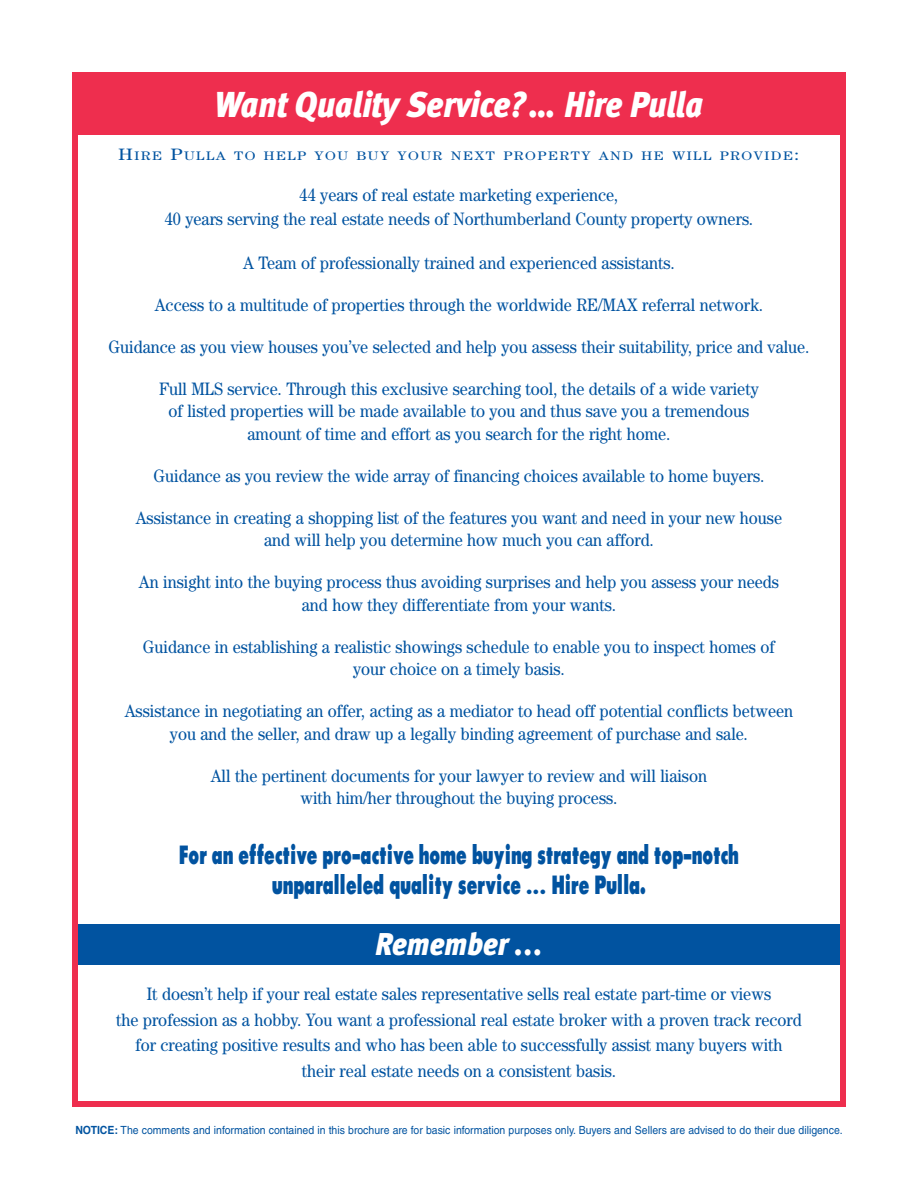
<style>
.page{position:relative;width:918px;height:1188px;background:#fff}
.page>*{position:absolute;margin:0;border:0;box-sizing:border-box;transform-origin:0 0}
.t1{font:italic 36px "Meta Black LF";color:#fff;scale:.9 1}
.t2{font:italic 31.5px "Meta Black LF";color:#fff;scale:.9 1}
.t3{font:800 23.25px/29.2px "Futura";letter-spacing:-.025em;color:#0153a0;text-align:center;scale:.65 1}
.t4{font:18px/22.5px "Century";color:#0153a0;text-align:center;scale:.9 1}
.t5{font:12.3px "Century";letter-spacing:.1em;color:#0153a0;scale:1.2 1}
.t6{font:11.25px "Helvetica";color:#0153a0;scale:.93 1}
.s1{font-size:16.5px}
.s2{font-size:15px}
.s3{font-weight:700}
</style>
<div class="page">
<div style="left:72px;top:924px;width:774px;height:40px;background:#0153a0"></div>
<div style="left:72px;top:73px;width:774px;height:1034px;border:6px solid #ee2e4e"></div>
<div style="left:72px;top:72px;width:774px;height:63px;background:#ee2e4e"></div>
<h1 class="t1" style="left:215px;top:91px;width:544px">Want Quality Service?… Hire Pulla</h1>
<p class="t5" style="left:119px;top:151px;width:569px"><span class="s1">H</span>IRE <span class="s1">P</span>ULLA TO HELP YOU BUY YOUR NEXT PROPERTY AND HE WILL PROVIDE<span class="s1">:</span></p>
<p class="t4" style="left:165px;top:185px;width:655px;line-height:24px">44 years of real estate marketing experience,<br>40 years serving the real estate needs of Northumberland County property owners.</p>
<p class="t4" style="left:243px;top:253px;width:481px">A Team of professionally trained and experienced assistants.</p>
<p class="t4" style="left:155px;top:295px;width:677px">Access to a multitude of properties through the worldwide RE/MAX referral network.</p>
<p class="t4" style="left:108px;top:337px;width:780px">Guidance as you view houses you’ve selected and help you assess their suitability, price and value.</p>
<p class="t4" style="left:159px;top:379px;width:668px">Full MLS service. Through this exclusive searching tool, the details of a wide variety of listed properties will be made available to you and thus save you a tremendous amount of time and effort as you search for the right home.</p>
<p class="t4" style="left:153px;top:466px;width:680px">Guidance as you review the wide array of financing choices available to home buyers.</p>
<p class="t4" style="left:136px;top:508px;width:720px">Assistance in creating a shopping list of the features you want and need in your new house and will help you determine how much you can afford.</p>
<p class="t4" style="left:139px;top:573px;width:713px">An insight into the buying process thus avoiding surprises and help you assess your needs and how they differentiate from your wants.</p>
<p class="t4" style="left:143px;top:637px;width:704px">Guidance in establishing a realistic showings schedule to enable you to inspect homes of your choice on a timely basis.</p>
<p class="t4" style="left:125px;top:702px;width:744px">Assistance in negotiating an offer, acting as a mediator to head off potential conflicts between you and the seller, and draw up a legally binding agreement of purchase and sale.</p>
<p class="t4" style="left:211px;top:766px;width:553px">All the pertinent documents for your lawyer to review and will liaison with him/her throughout the buying process.</p>
<p class="t3" style="left:179px;top:844px;width:863px">For an effective pro-active home buying strategy and top-notch unparalleled quality service <span class="s2">...</span> Hire Pulla.</p>
<h2 class="t2" style="left:375px;top:933px;width:187px">Remember ...</h2>
<p class="t4" style="left:116px;top:983px;width:764px;line-height:25.5px">It doesn’t help if your real estate sales representative sells real estate part-time or views<br>the profession as a hobby. You want a professional real estate broker with a proven track record for creating positive results and who has been able to successfully assist many buyers with<br>their real estate needs on a consistent basis.</p>
<p class="t6" style="left:75px;top:1126px;width:826px"><span class="s3">NOTICE:</span> The comments and information contained in this brochure are for basic information purposes only. Buyers and Sellers are advised to do their due diligence.</p>
</div>
